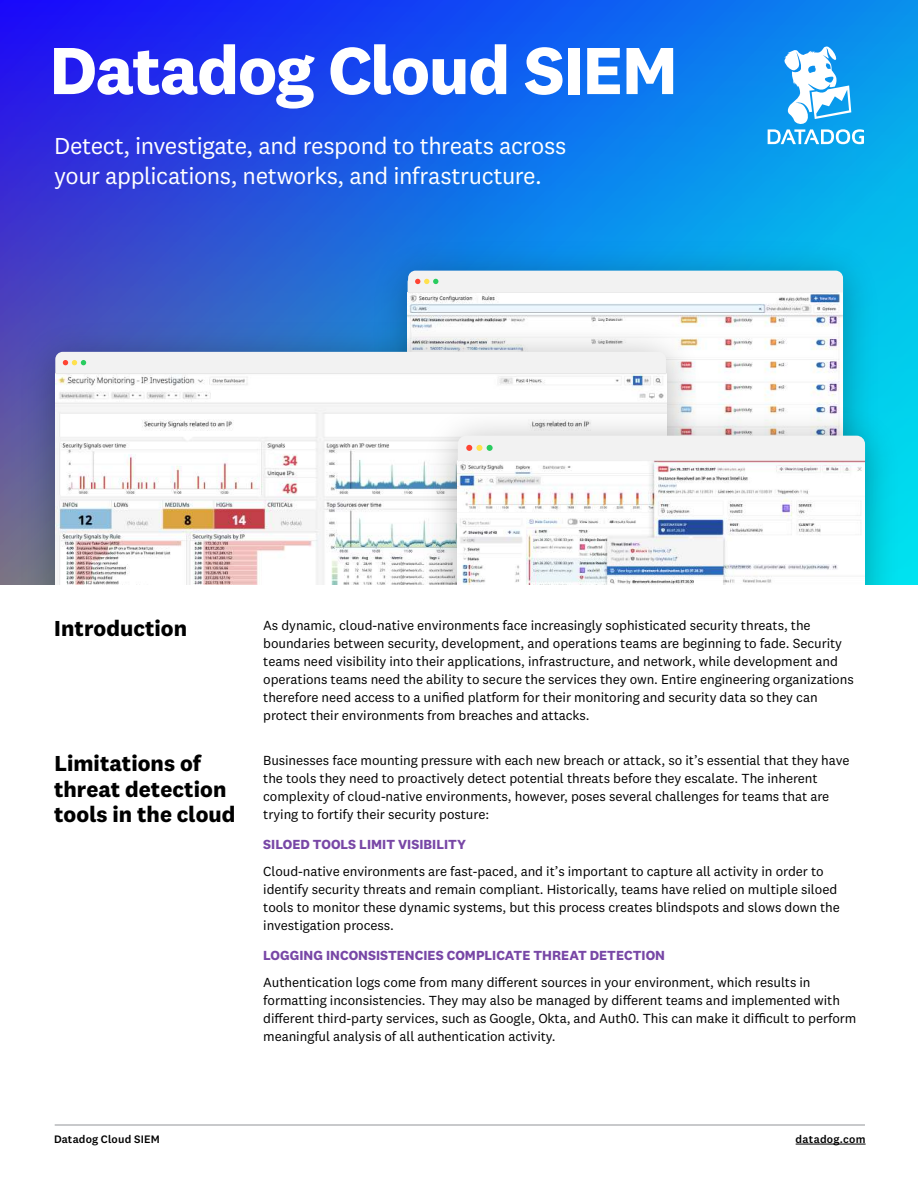
<style>
.page{position:relative;width:918px;height:1188px;background:#fff}
.page>*{position:absolute;margin:0;border:0;box-sizing:border-box;transform-origin:0 0}
.t1{font:700 69px "National 2";letter-spacing:-.02em;color:#fff}
.t2{font:24px/30px "National 2";letter-spacing:-.02em;color:#fff}
.t3{font:700 22.5px/25.5px "National 2";color:#000}
.t4{font:13.65px/18px "National 2";letter-spacing:-.01em;color:#000}
.t5{font:700 13.65px "National 2";letter-spacing:.005em;color:#7847a6}
.t6{font:500 11.25px "National 2";letter-spacing:.015em;color:#000}
</style>
<div class="page">
<hr style="left:55px;top:1125px;width:810px;height:1px;background:#939598">
<hr style="left:796px;top:1144px;width:70px;height:1px;background:#000">
<svg style="left:0;top:0;width:918px;height:585px;background:#195fe6"></svg>
<img style="left:360px;top:228px;width:531px;height:165px">
<img style="left:408px;top:292px;width:435px;height:101px">
<hr style="left:408px;top:292px;width:430px;height:1px;background:#e6e6e6">
<div style="left:408px;top:271px;width:435px;height:21px;background:#f2f2f2"></div>
<img style="left:8px;top:309px;width:706px;height:276px">
<div style="left:55px;top:352px;width:611px;height:21px;background:#f2f2f2"></div>
<svg style="left:63px;top:360px;width:23px;height:5px"></svg>
<img style="left:55px;top:374px;width:611px;height:211px">
<hr style="left:55px;top:373px;width:611px;height:1px;background:#e6e6e6">
<img style="left:410px;top:393px;width:503px;height:192px">
<img style="left:458px;top:460px;width:406px;height:125px">
<div style="left:458px;top:436px;width:407px;height:24px;background:#f2f2f2"></div>
<svg style="left:768px;top:46px;width:96px;height:98px"></svg>
<h1 class="t1" style="left:50px;top:28px;width:630px">Datadog Cloud SIEM</h1>
<h2 class="t2" style="left:54px;top:131px;width:514px">Detect, investigate, and respond to threats across your applications, networks, and infrastructure.</h2>
<h3 class="t3" style="left:54px;top:615px;width:134px">Introduction</h3>
<h3 class="t3" style="left:54px;top:750px;width:183px">Limitations of threat detection tools in the cloud</h3>
<p class="t4" style="left:263px;top:616px;width:592px">As dynamic, cloud-native environments face increasingly sophisticated security threats, the boundaries between security, development, and operations teams are beginning to fade. Security teams need visibility into their applications, infrastructure, and network, while development and operations teams need the ability to secure the services they own. Entire engineering organizations therefore need access to a unified platform for their monitoring and security data so they can protect their environments from breaches and attacks.</p>
<p class="t4" style="left:263px;top:751px;width:588px">Businesses face mounting pressure with each new breach or attack, so it’s essential that they have the tools they need to proactively detect potential threats before they escalate. The inherent complexity of cloud-native environments, however, poses several challenges for teams that are trying to fortify their security posture:</p>
<p class="t5" style="left:263px;top:836px;width:204px">SILOED TOOLS LIMIT VISIBILITY</p>
<p class="t4" style="left:263px;top:862px;width:578px">Cloud-native environments are fast-paced, and it’s important to capture all activity in order to identify security threats and remain compliant. Historically, teams have relied on multiple siloed tools to monitor these dynamic systems, but this process creates blindspots and slows down the investigation process.</p>
<p class="t5" style="left:263px;top:947px;width:403px">LOGGING INCONSISTENCIES COMPLICATE THREAT DETECTION</p>
<p class="t4" style="left:263px;top:973px;width:595px">Authentication logs come from many different sources in your environment, which results in formatting inconsistencies. They may also be managed by different teams and implemented with different third-party services, such as Google, Okta, and Auth0. This can make it difficult to perform meaningful analysis of all authentication activity.</p>
<p class="t6" style="left:54px;top:1132px;width:107px">Datadog Cloud SIEM</p>
<p class="t6" style="left:796px;top:1132px;width:71px">datadog.com</p>
</div>
